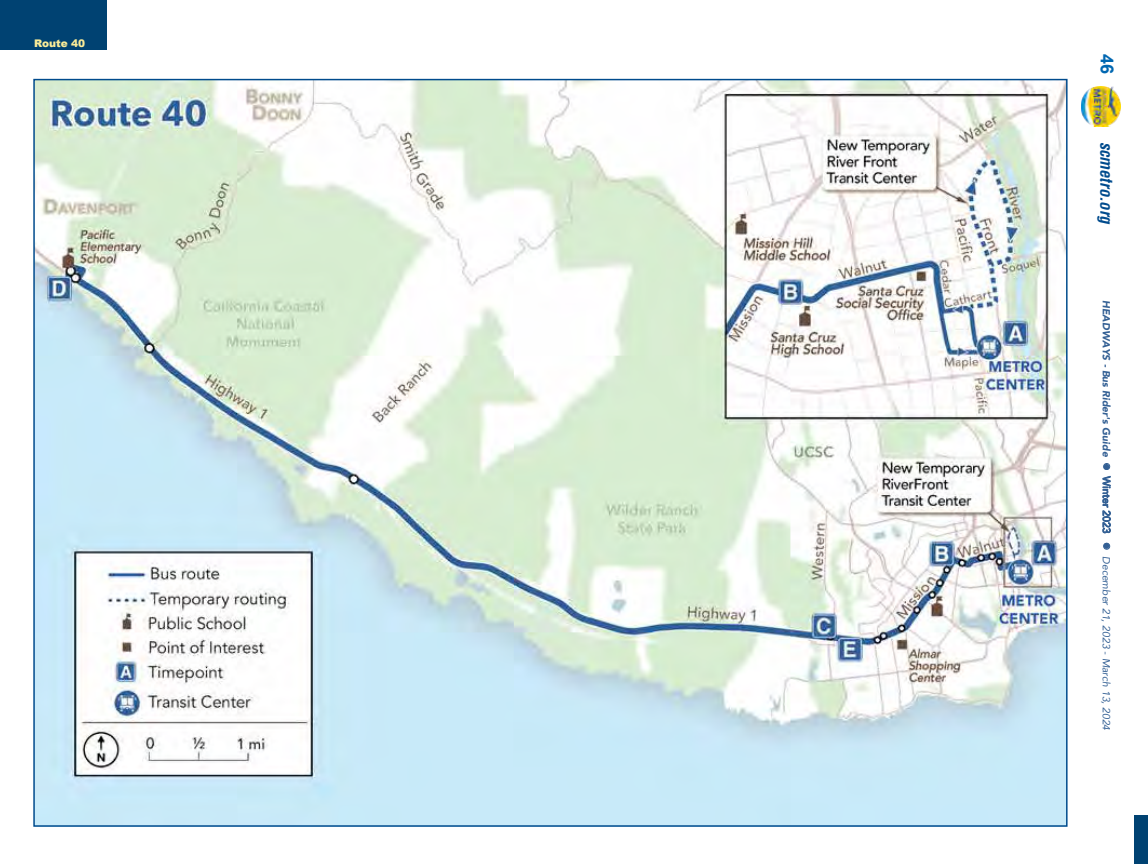
<style>
.page{position:relative;width:1148px;height:864px;background:#fff}
.page>*{position:absolute;margin:0;border:0;box-sizing:border-box;transform-origin:0 0}
.t1{font:700 18px "Arial";color:#0067b1}
.t2{font:italic 700 condensed 16.5px "Helvetica";color:#004b8d}
.t3{font:900 10.5px "Arial";color:#fced98}
.t4{font:italic 10.35px "Avenir";color:#346094}
.s1{font-weight:900}
.s2{font-style:normal}
</style>
<div class="page">
<img style="left:1081px;top:87px;width:39px;height:39px">
<img style="left:36px;top:82px;width:1028px;height:742px">
<div style="left:0;top:0;width:107px;height:49px;background:#004272"></div>
<div style="left:1134px;top:815px;width:14px;height:49px;background:#004272"></div>
<p class="t3" style="left:43px;top:35px;width:35px">Name</p>
<p class="t3" style="left:34px;top:36px;width:53px">Route 40</p>
<h1 class="t1" style="left:1118px;top:54px;width:22px;rotate:90deg">46</h1>
<h2 class="t2" style="left:1117px;top:142px;width:84px;rotate:90deg">scmetro.org</h2>
<p class="t4" style="left:1112px;top:300px;width:432px;rotate:90deg"><span class="s1">HEADWAYS - Bus Rider's Guide</span> ● <span class="s2">Winter 2023</span> ● December 21, 2023 - March 13, 2024</p>
</div>
